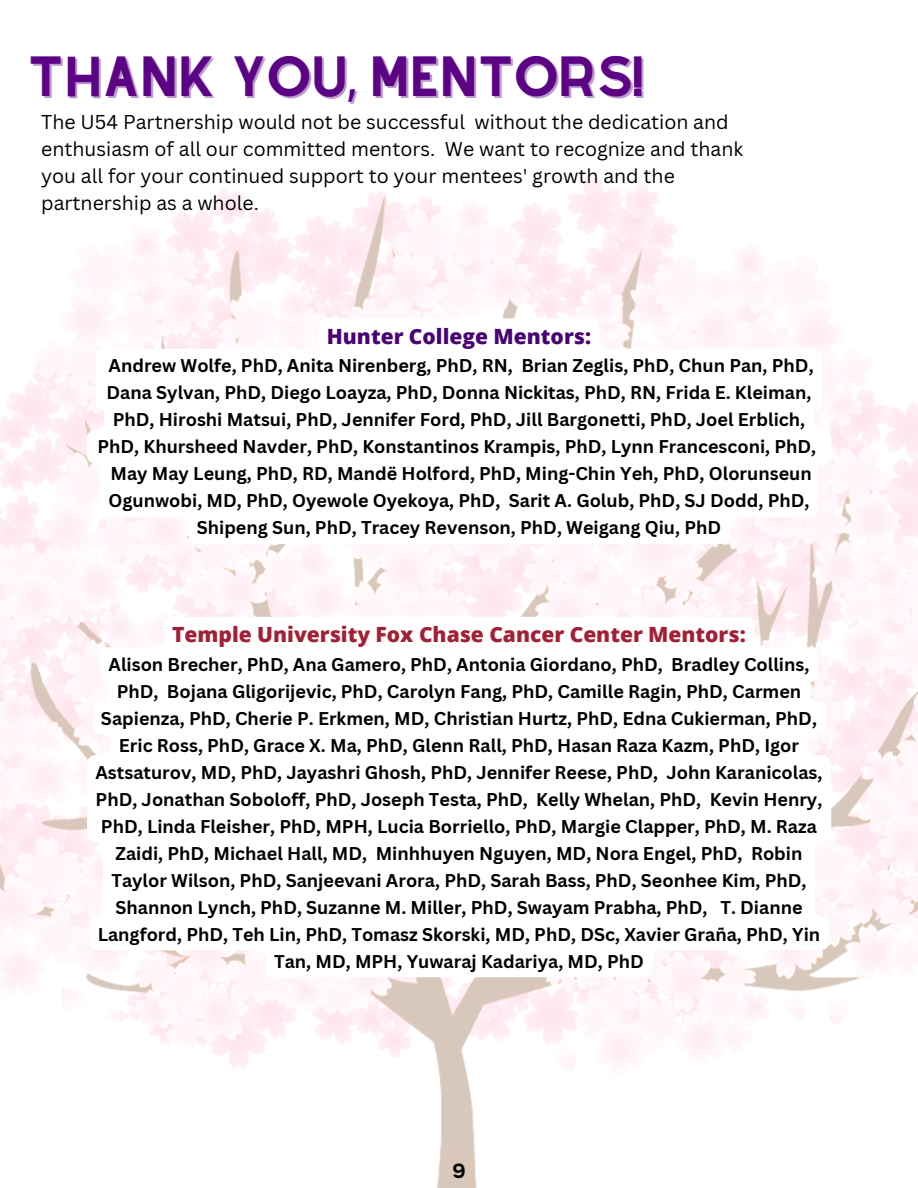
<style>
.page{position:relative;width:918px;height:1188px;background:#fff}
.page>*{position:absolute;margin:0;border:0;box-sizing:border-box;transform-origin:0 0}
.t1{font:49.5px "Alyssum Sans";color:#5b0384}
.t2{font:800 21px "Open Sans";color:#a12036}
.t3{font:800 21px "Open Sans";color:#490474}
.t4{font:19.5px/27px "Canva Sans";color:#000}
.t5{font:700 18px/27px "Canva Sans";color:#000;text-align:center}
.t6{font:18px "Alyssum Sans";color:#000}
</style>
<div class="page">
<img style="left:0;top:177px;width:918px;height:1011px">
<svg style="left:87px;top:318px;width:744px;height:226px"></svg>
<svg style="left:87px;top:617px;width:744px;height:360px"></svg>
<p class="t1" style="left:28px;top:47px;width:615px">THANK YOU, MENTORS!</p>
<p class="t4" style="left:41px;top:108px;width:704px">The U54 Partnership would not be successful without the dedication and enthusiasm of all our committed mentors. We want to recognize and thank you all for your continued support to your mentees' growth and the partnership as a whole.</p>
<p class="t3" style="left:327px;top:322px;width:266px">Hunter College Mentors:</p>
<p class="t5" style="left:97px;top:352px;width:720px">Andrew Wolfe, PhD, Anita Nirenberg, PhD, RN, Brian Zeglis, PhD, Chun Pan, PhD, Dana Sylvan, PhD, Diego Loayza, PhD, Donna Nickitas, PhD, RN, Frida E. Kleiman, PhD, Hiroshi Matsui, PhD, Jennifer Ford, PhD, Jill Bargonetti, PhD, Joel Erblich, PhD, Khursheed Navder, PhD, Konstantinos Krampis, PhD, Lynn Francesconi, PhD, May May Leung, PhD, RD, Mandë Holford, PhD, Ming-Chin Yeh, PhD, Olorunseun Ogunwobi, MD, PhD, Oyewole Oyekoya, PhD, Sarit A. Golub, PhD, SJ Dodd, PhD, Shipeng Sun, PhD, Tracey Revenson, PhD, Weigang Qiu, PhD</p>
<p class="t2" style="left:172px;top:620px;width:575px">Temple University Fox Chase Cancer Center Mentors:</p>
<p class="t5" style="left:95px;top:650px;width:729px">Alison Brecher, PhD, Ana Gamero, PhD, Antonia Giordano, PhD, Bradley Collins, PhD, Bojana Gligorijevic, PhD, Carolyn Fang, PhD, Camille Ragin, PhD, Carmen Sapienza, PhD, Cherie P. Erkmen, MD, Christian Hurtz, PhD, Edna Cukierman, PhD, Eric Ross, PhD, Grace X. Ma, PhD, Glenn Rall, PhD, Hasan Raza Kazm, PhD, Igor Astsaturov, MD, PhD, Jayashri Ghosh, PhD, Jennifer Reese, PhD, John Karanicolas, PhD, Jonathan Soboloff, PhD, Joseph Testa, PhD, Kelly Whelan, PhD, Kevin Henry, PhD, Linda Fleisher, PhD, MPH, Lucia Borriello, PhD, Margie Clapper, PhD, M. Raza Zaidi, PhD, Michael Hall, MD, Minhhuyen Nguyen, MD, Nora Engel, PhD, Robin Taylor Wilson, PhD, Sanjeevani Arora, PhD, Sarah Bass, PhD, Seonhee Kim, PhD, Shannon Lynch, PhD, Suzanne M. Miller, PhD, Swayam Prabha, PhD, T. Dianne Langford, PhD, Teh Lin, PhD, Tomasz Skorski, MD, PhD, DSc, Xavier Graña, PhD, Yin Tan, MD, MPH, Yuwaraj Kadariya, MD, PhD</p>
<p class="t6" style="left:452px;top:1160px;width:15px">9</p>
</div>
